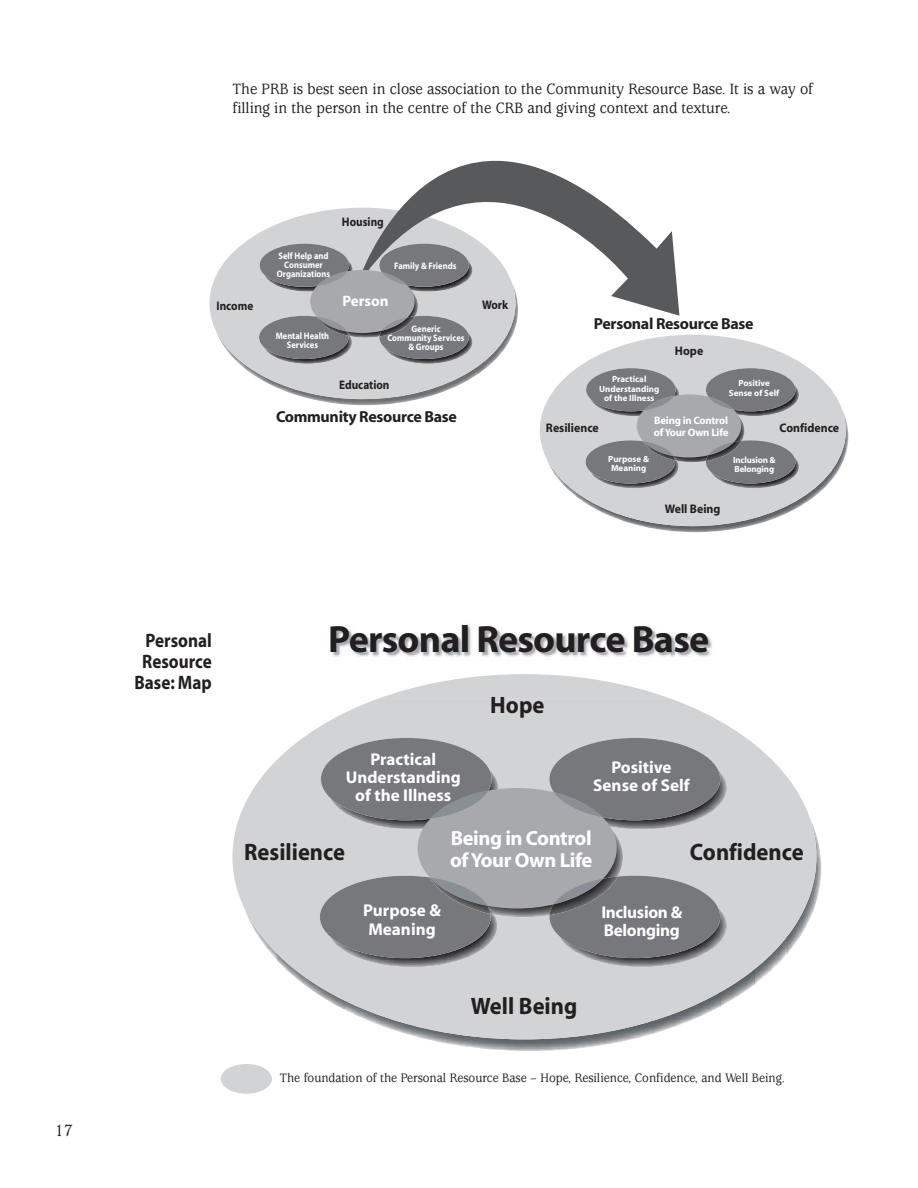
<style>
.page{position:relative;width:918px;height:1188px;background:#fff}
.page>*{position:absolute;margin:0;border:0;box-sizing:border-box;transform-origin:0 0}
.t1{font:700 38.1px "Myriad";letter-spacing:-.02em;color:#231f20}
.t2{font:700 23.85px "Myriad";color:#231f20;scale:.95 1}
.t3{font:700 20.55px/21.8px "Myriad";letter-spacing:-.02em;color:#fff}
.t4{font:700 19.5px/21px "Myriad";color:#231f20;text-align:center;scale:.88 1}
.t5{font:500 18px "Usherwood";color:#231f20;scale:.9 1}
.t6{font:700 17.1px/18.1px "Myriad";color:#fff;text-align:center}
.t7{font:700 17.1px/18.1px "Myriad";letter-spacing:-.02em;color:#fff}
.t8{font:500 16.5px/19.5px "Usherwood";color:#231f20;scale:.9 1}
.t9{font:700 15.9px "Myriad";letter-spacing:-.02em;color:#231f20}
.t10{font:700 15.15px "Myriad";color:#fff}
.t11{font:500 13.5px "Usherwood";color:#231f20;scale:.9 1}
.t12{font:700 12.45px "Myriad";color:#231f20;scale:.95 1}
.t13{font:700 12.45px "Myriad";color:#231f20;scale:.9 1}
.t14{font:700 10.8px/11.4px "Myriad";letter-spacing:-.02em;color:#fff}
.t15{font:700 9.45px/9px "Myriad";color:#fff;text-align:center;scale:.9 1}
.t16{font:700 9px/9.4px "Myriad";color:#fff;text-align:center}
.t17{font:700 9px/9.4px "Myriad";letter-spacing:-.02em;color:#fff}
</style>
<div class="page">
<img style="left:816px;top:835px;width:5px;height:67px">
<img style="left:427px;top:1039px;width:205px;height:12px">
<svg style="left:232px;top:699px;width:584px;height:340px;fill:#d1d3d4"></svg>
<img style="left:332px;top:626px;width:380px;height:31px">
<img style="left:378px;top:674px;width:293px;height:25px">
<img style="left:623px;top:770px;width:104px;height:59px">
<img style="left:330px;top:770px;width:168px;height:59px">
<img style="left:558px;top:908px;width:169px;height:59px">
<img style="left:329px;top:917px;width:168px;height:50px">
<img style="left:424px;top:820px;width:199px;height:97px">
<div style="left:418px;top:788px;width:199px;height:121px;background:#a7a9ac;border-radius:50%"></div>
<svg style="left:549px;top:738px;width:171px;height:82px;background:#838587"></svg>
<svg style="left:321px;top:738px;width:171px;height:82px;background:#87888b"></svg>
<svg style="left:549px;top:876px;width:171px;height:82px;background:#808184"></svg>
<svg style="left:320px;top:876px;width:174px;height:82px;background:#828386"></svg>
<img style="left:312px;top:316px;width:206px;height:89px">
<svg style="left:210px;top:208px;width:306px;height:191px;fill:#d1d3d4"></svg>
<img style="left:264px;top:260px;width:89px;height:32px">
<img style="left:384px;top:333px;width:88px;height:31px">
<img style="left:264px;top:338px;width:88px;height:26px">
<img style="left:314px;top:287px;width:65px;height:51px">
<div style="left:310px;top:270px;width:105px;height:63px;background:#a7a9ac;border-radius:50%"></div>
<svg style="left:260px;top:244px;width:89px;height:43px;background:#86878a"></svg>
<svg style="left:379px;top:316px;width:90px;height:43px;background:#7f8082"></svg>
<svg style="left:259px;top:316px;width:91px;height:43px;background:#818285"></svg>
<img style="left:642px;top:421px;width:206px;height:111px">
<svg style="left:540px;top:335px;width:306px;height:191px;fill:#d1d3d4"></svg>
<img style="left:744px;top:385px;width:55px;height:31px">
<img style="left:591px;top:385px;width:88px;height:31px">
<img style="left:711px;top:457px;width:88px;height:31px">
<img style="left:590px;top:462px;width:89px;height:26px">
<img style="left:640px;top:411px;width:104px;height:51px">
<div style="left:637px;top:394px;width:104px;height:64px;background:#a7a9ac;border-radius:50%"></div>
<svg style="left:706px;top:368px;width:89px;height:43px;background:#838487"></svg>
<svg style="left:586px;top:368px;width:90px;height:43px;background:#87898b"></svg>
<svg style="left:706px;top:440px;width:89px;height:44px;background:#7f8082"></svg>
<svg style="left:586px;top:440px;width:91px;height:44px;background:#828386"></svg>
<svg style="left:361px;top:160px;width:318px;height:156px"></svg>
<div style="left:221px;top:1064px;width:51px;height:30px;background:#d1d3d4;border-radius:50%"></div>
<p class="t5" style="left:55px;top:1124px;width:22px">17</p>
<p class="t8" style="left:232px;top:80px;width:647px">The PRB is best seen in close association to the Community Resource Base. It is a way of filling in the person in the centre of the CRB and giving context and texture.</p>
<p class="t13" style="left:217px;top:301px;width:42px">Income</p>
<p class="t15" style="left:277px;top:252px;width:61px">Self Help and<br>Consumer<br>Organizations</p>
<p class="t15" style="left:276px;top:332px;width:61px">Mental Health<br>Services</p>
<p class="t13" style="left:342px;top:218px;width:48px">Housing</p>
<p class="t15" style="left:394px;top:262px;width:71px">Family &amp; Friends</p>
<p class="t10" style="left:342px;top:296px;width:48px">Person</p>
<p class="t15" style="left:387px;top:325px;width:87px">Generic<br>Community Services &amp; Groups</p>
<p class="t13" style="left:339px;top:380px;width:57px">Education</p>
<p class="t9" style="left:276px;top:411px;width:182px">Community Resource Base</p>
<p class="t13" style="left:482px;top:300px;width:31px">Work</p>
<p class="t9" style="left:594px;top:318px;width:161px">Personal Resource Base</p>
<p class="t16" style="left:599px;top:375px;width:62px">Practical<br>Understanding of the Illness</p>
<p class="t12" style="left:675px;top:346px;width:31px">Hope</p>
<p class="t16" style="left:729px;top:379px;width:52px">Positive<br>Sense of Self</p>
<p class="t14" style="left:654px;top:416px;width:76px">Being in Control of Your Own Life</p>
<p class="t12" style="left:546px;top:423px;width:57px">Resilience</p>
<p class="t12" style="left:780px;top:423px;width:64px">Confidence</p>
<p class="t16" style="left:608px;top:455px;width:42px">Purpose &amp;<br>Meaning</p>
<p class="t17" style="left:733px;top:455px;width:44px">Inclusion &amp;<br>Belonging</p>
<p class="t12" style="left:665px;top:504px;width:60px">Well Being</p>
<p class="t4" style="left:134px;top:631px;width:89px">Personal<br>Resource<br>Base: Map</p>
<h1 class="t1" style="left:328px;top:625px;width:382px">Personal Resource Base</h1>
<p class="t6" style="left:346px;top:751px;width:117px">Practical<br>Understanding of the Illness</p>
<h2 class="t2" style="left:490px;top:696px;width:59px">Hope</h2>
<p class="t6" style="left:593px;top:759px;width:98px">Positive<br>Sense of Self</p>
<p class="t3" style="left:450px;top:829px;width:144px">Being in Control of Your Own Life</p>
<h2 class="t2" style="left:244px;top:843px;width:108px">Resilience</h2>
<h2 class="t2" style="left:690px;top:843px;width:121px">Confidence</h2>
<p class="t6" style="left:363px;top:903px;width:79px">Purpose &amp;<br>Meaning</p>
<p class="t7" style="left:601px;top:905px;width:82px">Inclusion &amp;<br>Belonging</p>
<h2 class="t2" style="left:471px;top:997px;width:113px">Well Being</h2>
<p class="t11" style="left:280px;top:1073px;width:563px">The foundation of the Personal Resource Base – Hope, Resilience, Confidence, and Well Being.</p>
</div>
